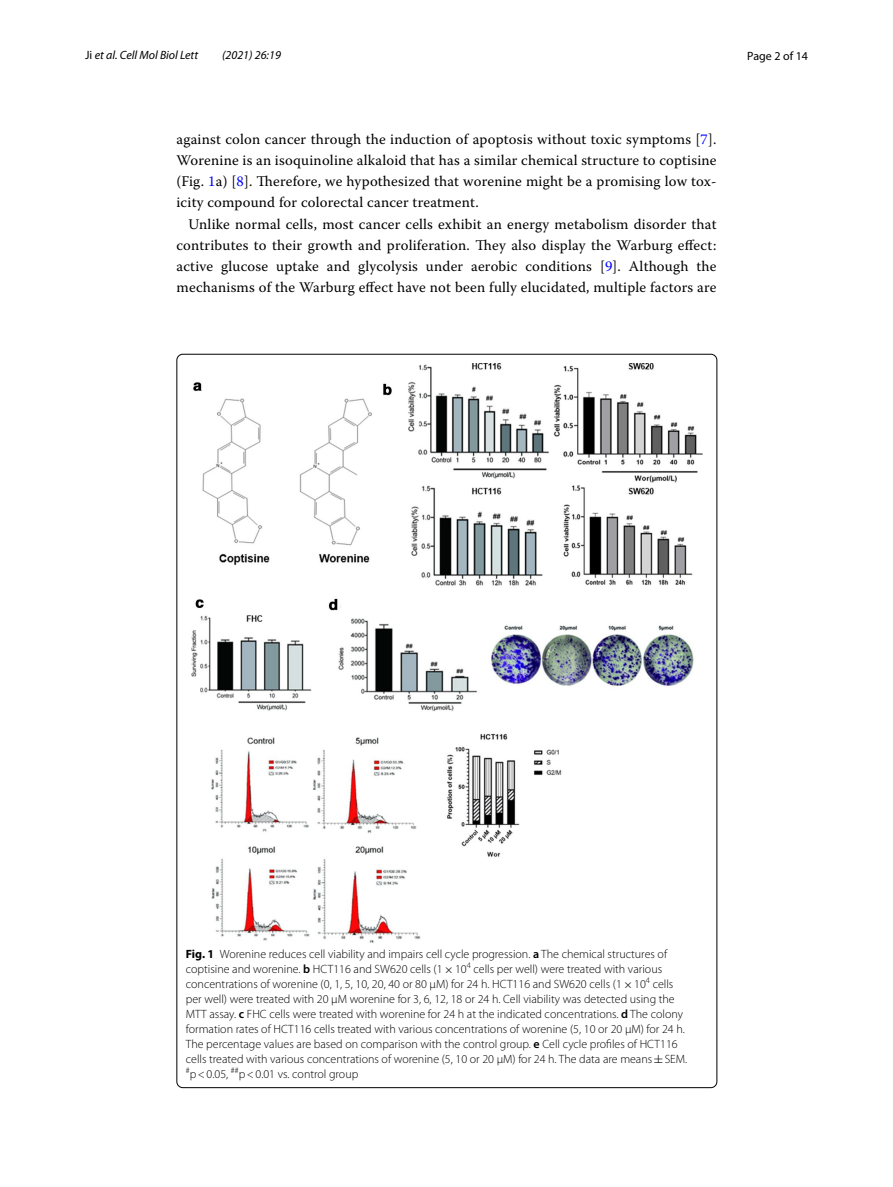
<style>
.page{position:relative;width:893px;height:1187px;background:#fff}
.page>*{position:absolute;margin:0;border:0;box-sizing:border-box;transform-origin:0 0}
.t1{font:14.7px/21.3px "Warnock Pro";letter-spacing:.015em;color:#000;text-align:justify}
.t2{font:300 12px/15px "Myriad Pro";color:#000}
.t3{font:italic 12px "Myriad Pro";color:#000}
.t4{font:12px "Myriad Pro";color:#000}
.s1{font-style:normal}
.s2{color:#00f}
.s3{font-weight:700}
.s4{font-weight:600}
.s5{font-family:"MTSY";font-weight:400}
</style>
<div class="page">
<img style="left:192px;top:363px;width:510px;height:579px">
<p class="t3" style="left:85px;top:48px;width:115px"><span class="s1">Ji</span> et al. Cell Mol Biol Lett</p>
<p class="t3" style="left:222px;top:48px;width:60px">(2021) 26:19</p>
<p class="t4" style="left:747px;top:48px;width:62px">Page 2 of 14</p>
<p class="t1" style="left:176px;top:128px;width:542px">against colon cancer through the induction of apoptosis without toxic symptoms [<span class="s2">7</span>].<br>Worenine is an isoquinoline alkaloid that has a similar chemical structure to coptisine (Fig. <span class="s2">1</span>a) [<span class="s2">8</span>]. Therefore, we hypothesized that worenine might be a promising low tox&shy;icity compound for colorectal cancer treatment.</p>
<p class="t1" style="left:176px;top:213px;width:542px;text-indent:12px">Unlike normal cells, most cancer cells exhibit an energy metabolism disorder that contributes to their growth and proliferation. They also display the Warburg effect: active glucose uptake and glycolysis under aerobic conditions [<span class="s2">9</span>]. Although the mechanisms of the Warburg effect have not been fully elucidated, multiple factors are</p>
<p class="t2" style="left:186px;top:946px;width:503px"><span class="s3">Fig. 1</span> Worenine reduces cell viability and impairs cell cycle progression. <span class="s4">a</span> The chemical structures of coptisine and worenine. <span class="s4">b</span> HCT116 and SW620 cells (1<span class="s5">×</span> -10<sup>4</sup> cells per well) were treated with various concentrations of worenine (0, 1, 5, 10, 20, 40 or 80 μM) for 24 h. HCT116 and SW620 cells (1<span class="s5">×</span> -10<sup>4</sup> cells per well) were treated with 20 μM worenine for 3, 6, 12, 18 or 24 h. Cell viability was detected using the MTT assay. <span class="s4">c</span> FHC cells were treated with worenine for 24 h at the indicated concentrations. <span class="s4">d</span> The colony formation rates of HCT116 cells treated with various concentrations of worenine (5, 10 or 20 μM) for 24 h.<br>The percentage values are based on comparison with the control group. <span class="s4">e</span> Cell cycle profiles of HCT116 cells treated with various concentrations of worenine (5, 10 or 20 μM) for 24 h. The data are means<span class="s5">±</span>SEM. <sup>#</sup>p&lt;0.05, <sup>##</sup>p&lt;0.01 vs. control group</p>
</div>
